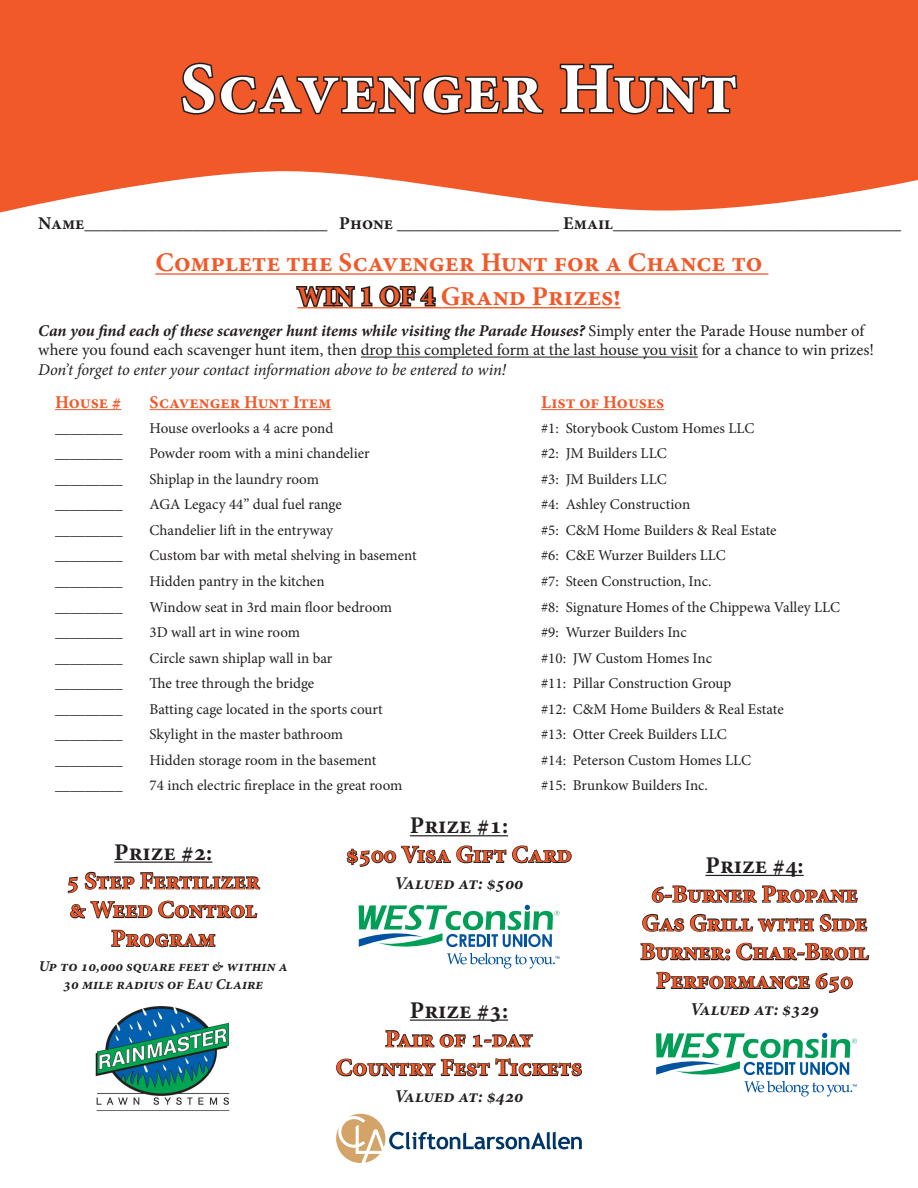
<style>
.page{position:relative;width:918px;height:1188px;background:#fff}
.page>*{position:absolute;margin:0;border:0;box-sizing:border-box;transform-origin:0 0}
.t1{font:700 72px "Minion Pro";color:#fff}
.t2{font:700 27px "Minion Pro";color:#f15929}
.t3{font:700 24px/28.8px "Minion Pro";color:#f15929;text-align:center}
.t4{font:700 24px "Minion Pro";color:#231f20}
.t5{font:700 18px "Minion Pro";color:#231f20}
.t6{font:italic 700 18px "Minion Pro";color:#231f20}
.t7{font:700 18px "Minion Pro";color:#f15929}
.t8{font:16.5px/19.8px "Minion Pro";letter-spacing:-.005em;color:#231f20}
.t9{font:15px "Minion Pro";color:#231f20}
.t10{font:italic 700 15px/18px "Minion Pro";color:#231f20;text-align:center}
.t11{font:700 15px "Minion Pro";color:#231f20}
.s1{font-weight:700;font-style:italic}
.s2{font-style:italic}
</style>
<div class="page">
<svg style="left:0;top:0;width:918px;height:213px;background:#f26c41"></svg>
<svg style="left:179px;top:61px;width:367px;height:55px;background:#b74826"></svg>
<svg style="left:558px;top:62px;width:181px;height:54px;background:#b34726"></svg>
<hr style="left:361px;top:357px;width:337px;height:1px;background:#231f20">
<hr style="left:55px;top:409px;width:66px;height:1px;background:#f15929">
<hr style="left:150px;top:409px;width:181px;height:1px;background:#f15929">
<hr style="left:541px;top:409px;width:123px;height:1px;background:#f15929">
<hr style="left:155px;top:273px;width:613px;height:2px;background:#f15929">
<hr style="left:297px;top:307px;width:324px;height:1px;background:#f15929">
<svg style="left:296px;top:285px;width:141px;height:24px"></svg>
<hr style="left:410px;top:835px;width:98px;height:1px;background:#231f20">
<svg style="left:346px;top:845px;width:226px;height:22px"></svg>
<svg style="left:359px;top:905px;width:200px;height:64px"></svg>
<svg style="left:640px;top:874px;width:230px;height:223px"></svg>
<svg style="left:67px;top:861px;width:194px;height:250px"></svg>
<hr style="left:410px;top:1020px;width:98px;height:1px;background:#231f20">
<svg style="left:385px;top:1030px;width:149px;height:18px"></svg>
<svg style="left:336px;top:1058px;width:246px;height:19px"></svg>
<svg style="left:336px;top:1114px;width:246px;height:49px"></svg>
<p class="t1" style="left:180px;top:38px;width:560px">Scavenger Hunt</p>
<p class="t5" style="left:38px;top:210px;width:864px">Name___________________________ Phone __________________ Email________________________________</p>
<p class="t2" style="left:155px;top:244px;width:609px">Complete the Scavenger Hunt for a Chance to</p>
<p class="t2" style="left:297px;top:277px;width:325px">WIN 1 OF 4 Grand Prizes!</p>
<p class="t8" style="left:38px;top:321px;width:837px"><span class="s1">Can you find each ofthese scavenger hunt items while visiting the Parade Houses?</span> Simply enter the Parade House number of where you found each scavenger hunt item, then drop this completed form at the last house you visit for a chance to win prizes!<br><span class="s2">Don’t forget to enter your contact information above to be entered to win!</span></p>
<p class="t7" style="left:55px;top:389px;width:68px">House #</p>
<p class="t7" style="left:150px;top:389px;width:183px">Scavenger Hunt Item</p>
<p class="t7" style="left:541px;top:389px;width:125px">List of Houses</p>
<p class="t11" style="left:55px;top:417px;width:69px">_________</p>
<p class="t9" style="left:150px;top:418px;width:185px">House overlooks a 4 acre pond</p>
<p class="t9" style="left:541px;top:418px;width:215px">#1: Storybook Custom Homes LLC</p>
<p class="t9" style="left:55px;top:443px;width:69px">_________</p>
<p class="t9" style="left:150px;top:443px;width:222px">Powder room with a mini chandelier</p>
<p class="t9" style="left:541px;top:443px;width:127px">#2: JM Builders LLC</p>
<p class="t9" style="left:55px;top:469px;width:69px">_________</p>
<p class="t9" style="left:150px;top:469px;width:171px">Shiplap in the laundry room</p>
<p class="t9" style="left:541px;top:469px;width:127px">#3: JM Builders LLC</p>
<p class="t9" style="left:55px;top:494px;width:69px">_________</p>
<p class="t9" style="left:150px;top:494px;width:194px">AGA Legacy 44” dual fuel range</p>
<p class="t9" style="left:541px;top:494px;width:151px">#4: Ashley Construction</p>
<p class="t9" style="left:55px;top:520px;width:69px">_________</p>
<p class="t9" style="left:150px;top:520px;width:185px">Chandelier lift in the entryway</p>
<p class="t9" style="left:541px;top:520px;width:237px">#5: C&amp;M Home Builders &amp; Real Estate</p>
<p class="t9" style="left:55px;top:546px;width:69px">_________</p>
<p class="t9" style="left:150px;top:546px;width:269px">Custom bar with metal shelving in basement</p>
<p class="t9" style="left:541px;top:546px;width:186px">#6: C&amp;E Wurzer Builders LLC</p>
<p class="t9" style="left:55px;top:571px;width:69px">_________</p>
<p class="t9" style="left:150px;top:571px;width:176px">Hidden pantry in the kitchen</p>
<p class="t9" style="left:541px;top:571px;width:172px">#7: Steen Construction, Inc.</p>
<p class="t9" style="left:55px;top:597px;width:69px">_________</p>
<p class="t9" style="left:150px;top:597px;width:244px">Window seat in 3rd main floor bedroom</p>
<p class="t9" style="left:541px;top:597px;width:301px">#8: Signature Homes of the Chippewa Valley LLC</p>
<p class="t9" style="left:55px;top:622px;width:69px">_________</p>
<p class="t9" style="left:150px;top:622px;width:152px">3D wall art in wine room</p>
<p class="t9" style="left:541px;top:622px;width:147px">#9: Wurzer Builders Inc</p>
<p class="t9" style="left:55px;top:648px;width:69px">_________</p>
<p class="t9" style="left:150px;top:648px;width:184px">Circle sawn shiplap wall in bar</p>
<p class="t9" style="left:541px;top:648px;width:172px">#10: JW Custom Homes Inc</p>
<p class="t9" style="left:55px;top:673px;width:69px">_________</p>
<p class="t9" style="left:150px;top:673px;width:166px">The tree through the bridge</p>
<p class="t9" style="left:541px;top:673px;width:192px">#11: Pillar Construction Group</p>
<p class="t9" style="left:55px;top:699px;width:69px">_________</p>
<p class="t9" style="left:150px;top:699px;width:235px">Batting cage located in the sports court</p>
<p class="t9" style="left:541px;top:699px;width:244px">#12: C&amp;M Home Builders &amp; Real Estate</p>
<p class="t9" style="left:55px;top:724px;width:69px">_________</p>
<p class="t9" style="left:150px;top:724px;width:195px">Skylight in the master bathroom</p>
<p class="t9" style="left:541px;top:724px;width:187px">#13: Otter Creek Builders LLC</p>
<p class="t9" style="left:55px;top:750px;width:69px">_________</p>
<p class="t9" style="left:150px;top:750px;width:228px">Hidden storage room in the basement</p>
<p class="t9" style="left:541px;top:750px;width:212px">#14: Peterson Custom Homes LLC</p>
<p class="t9" style="left:55px;top:776px;width:69px">_________</p>
<p class="t9" style="left:150px;top:776px;width:254px">74 inch electric fireplace in the great room</p>
<p class="t9" style="left:541px;top:776px;width:168px">#15: Brunkow Builders Inc.</p>
<p class="t4" style="left:114px;top:835px;width:100px">Prize #2:</p>
<p class="t3" style="left:67px;top:866px;width:195px">5 Step Fertilizer &amp; Weed Control<br>Program</p>
<p class="t10" style="left:39px;top:957px;width:251px">Up to 10,000 square feet &amp; within a<br>30 mile radius of Eau Claire</p>
<p class="t4" style="left:410px;top:809px;width:100px">Prize #1:</p>
<p class="t3" style="left:346px;top:840px;width:227px">$500 Visa Gift Card</p>
<p class="t6" style="left:394px;top:870px;width:131px">Valued at: $500</p>
<p class="t4" style="left:410px;top:993px;width:100px">Prize #3:</p>
<p class="t3" style="left:385px;top:1024px;width:149px">Pair of 1-day</p>
<p class="t3" style="left:336px;top:1053px;width:248px">Country Fest Tickets</p>
<p class="t6" style="left:394px;top:1083px;width:131px">Valued at: $420</p>
<p class="t4" style="left:705px;top:848px;width:100px">Prize #4:</p>
<p class="t3" style="left:640px;top:879px;width:230px">6-Burner Propane<br>Gas Grill with Side<br>Burner: Char-Broil<br>Performance 650</p>
<p class="t6" style="left:690px;top:996px;width:131px">Valued at: $329</p>
</div>
